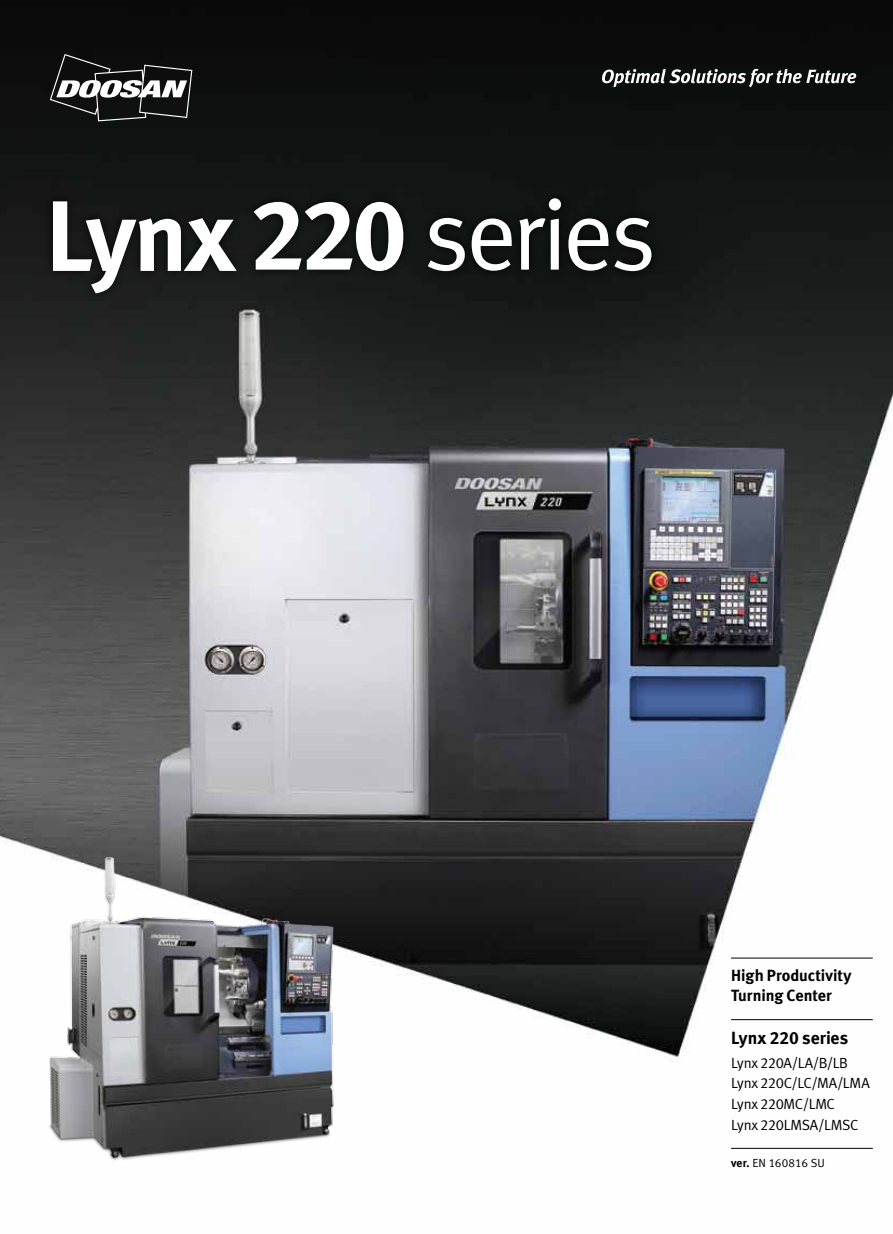
<style>
.page{position:relative;width:893px;height:1234px;background:#fff}
.page>*{position:absolute;margin:0;border:0;box-sizing:border-box;transform-origin:0 0}
.t1{font:99.9px "Meta Bold LF";letter-spacing:-.05em;color:#fff}
.t2{font:17.7px "Meta Bold LF";color:#000}
.t3{font:16.2px/20.5px "Meta Bold LF";color:#000}
.t4{font:14.7px/20.5px "Meta Normal LF";letter-spacing:-.02em;color:#000}
.t5{font:11.7px "Meta Normal LF";letter-spacing:.015em;color:#000}
.s1{font-family:"Meta Normal LF"}
.s2{font-family:"Meta Plus";font-weight:700}
</style>
<div class="page">
<img style="left:0;top:0;width:893px;height:1149px">
<hr style="left:731px;top:957px;width:142px;height:1px;background:#000">
<hr style="left:731px;top:1019px;width:142px;height:1px;background:#000">
<hr style="left:731px;top:1147px;width:142px;height:1px;background:#000">
<svg style="left:50px;top:54px;width:142px;height:67px;background:#414241"></svg>
<svg style="left:602px;top:69px;width:254px;height:18px"></svg>
<img style="left:37px;top:845px;width:327px;height:316px">
<div style="left:44px;top:190px;width:616px;height:111px;background:#111514"></div>
<h1 class="t1" style="left:46px;top:173px;width:612px">Lynx 220 <span class="s1">series</span></h1>
<p class="t3" style="left:731px;top:963px;width:122px">High Productivity<br>Turning Center</p>
<p class="t2" style="left:731px;top:1026px;width:119px">Lynx 220 series</p>
<p class="t4" style="left:731px;top:1051px;width:140px">Lynx 220A/LA/B/LB<br>Lynx 220C/LC/MA/LMA<br>Lynx 220MC/LMC<br>Lynx 220LMSA/LMSC</p>
<p class="t5" style="left:731px;top:1156px;width:95px"><span class="s2">ver.</span> EN 160816 SU</p>
</div>
